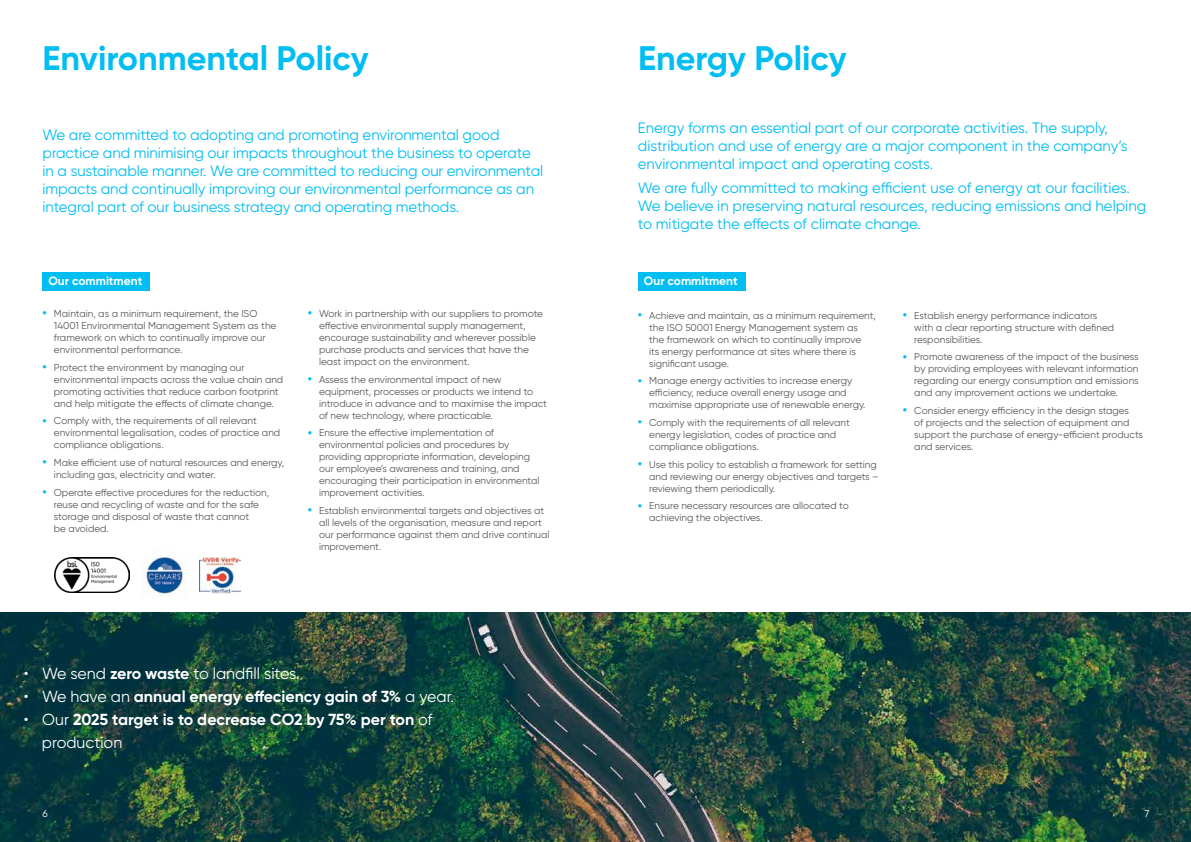
<style>
.page{position:relative;width:1191px;height:842px;background:#fff}
.page>*{position:absolute;margin:0;border:0;box-sizing:border-box;transform-origin:0 0}
.t1{font:700 34px "Gilroy";color:#00bdf2}
.t2{font:700 16px/23px "Gilroy";color:#fff}
.t3{font:16px "Gilroy";color:#fff}
.t4{font:15px/18px "Gilroy";letter-spacing:-.005em;color:#00bdf2}
.t5{font:700 12px "Gilroy";color:#fff}
.t6{font:10px/12px "Gilroy";color:#58595b}
.t7{font:10px "Gilroy";color:#fff}
.s1{font-weight:700;font-size:12px;color:#00bdf2}
.s2{font-weight:700}
.s3{font-weight:400}
</style>
<div class="page">
<img style="left:0;top:612px;width:1191px;height:230px">
<div style="left:43px;top:272px;width:107px;height:19px;background:#00bdf2"></div>
<img style="left:55px;top:558px;width:74px;height:34px">
<img style="left:199px;top:557px;width:41px;height:37px">
<div style="left:638px;top:272px;width:107px;height:19px;background:#00bdf2"></div>
<img style="left:145px;top:551px;width:42px;height:46px">
<h1 class="t1" style="left:43px;top:37px;width:327px">Environmental Policy</h1>
<p class="t4" style="left:43px;top:125px;width:502px">We are committed to adopting and promoting environmental good practice and minimising our impacts throughout the business to operate in a sustainable manner. We are committed to reducing our environmental impacts and continually improving our environmental performance as an integral part of our business strategy and operating methods.</p>
<p class="t5" style="left:48px;top:273px;width:95px">Our commitment</p>
<p class="t6" style="left:54px;top:307px;width:224px;text-indent:-11px"><span class="s1">•</span> Maintain, as a minimum requirement, the ISO 14001 Environmental Management System as the framework on which to continually improve our environmental performance.</p>
<p class="t6" style="left:54px;top:361px;width:231px;text-indent:-11px"><span class="s1">•</span> Protect the environment by managing our environmental impacts across the value chain and promoting activities that reduce carbon footprint and help mitigate the effects of climate change.</p>
<p class="t6" style="left:54px;top:415px;width:228px;text-indent:-11px"><span class="s1">•</span> Comply with, the requirements of all relevant environmental legalisation, codes of practice and compliance obligations.</p>
<p class="t6" style="left:54px;top:456px;width:232px;text-indent:-11px"><span class="s1">•</span> Make efficient use of natural resources and energy, including gas, electricity and water.</p>
<p class="t6" style="left:54px;top:486px;width:217px;text-indent:-11px"><span class="s1">•</span> Operate effective procedures for the reduction, reuse and recycling of waste and for the safe storage and disposal of waste that cannot<br>be avoided.</p>
<p class="t6" style="left:319px;top:307px;width:225px;text-indent:-11px"><span class="s1">•</span> Work in partnership with our suppliers to promote effective environmental supply management, encourage sustainability and wherever possible purchase products and services that have the least impact on the environment.</p>
<p class="t6" style="left:319px;top:373px;width:229px;text-indent:-11px"><span class="s1">•</span> Assess the environmental impact of new equipment, processes or products we intend to introduce in advance and to maximise the impact of new technology, where practicable.</p>
<p class="t6" style="left:319px;top:427px;width:222px;text-indent:-11px"><span class="s1">•</span> Ensure the effective implementation of environmental policies and procedures by providing appropriate information, developing our employee’s awareness and training, and encouraging their participation in environmental improvement activities.</p>
<p class="t6" style="left:319px;top:504px;width:232px;text-indent:-11px"><span class="s1">•</span> Establish environmental targets and objectives at all levels of the organisation, measure and report our performance against them and drive continual improvement.</p>
<h2 class="t3" style="left:24px;top:664px;width:277px">• We send <span class="s2">zero waste</span> to landfill sites.</h2>
<h2 class="t2" style="left:24px;top:685px;width:432px"><span class="s3">• We have an</span> annual energy effeciency gain of 3% <span class="s3">a year.</span></h2>
<h2 class="t2" style="left:42px;top:708px;width:392px;text-indent:-18px"><span class="s3">• Our</span> 2025 target is to decrease CO2 by 75% per ton <span class="s3">of production</span></h2>
<h1 class="t1" style="left:638px;top:37px;width:210px">Energy Policy</h1>
<h3 class="t4" style="left:638px;top:119px;width:491px">Energy forms an essential part of our corporate activities. The supply, distribution and use of energy are a major component in the company’s environmental impact and operating costs.</h3>
<h3 class="t4" style="left:638px;top:178px;width:510px">We are fully committed to making efficient use of energy at our facilities.<br>We believe in preserving natural resources, reducing emissions and helping to mitigate the effects of climate change.</h3>
<p class="t5" style="left:644px;top:273px;width:95px">Our commitment</p>
<p class="t6" style="left:649px;top:309px;width:228px;text-indent:-11px"><span class="s1">•</span> Achieve and maintain, as a minimum requirement, the ISO 50001 Energy Management system as<br>the framework on which to continually improve<br>its energy performance at sites where there is significant usage.</p>
<p class="t6" style="left:649px;top:375px;width:218px;text-indent:-11px"><span class="s1">•</span> Manage energy activities to increase energy efficiency, reduce overall energy usage and maximise appropriate use of renewable energy.</p>
<p class="t6" style="left:649px;top:416px;width:202px;text-indent:-11px"><span class="s1">•</span> Comply with the requirements of all relevant energy legislation, codes of practice and compliance obligations.</p>
<p class="t6" style="left:649px;top:458px;width:231px;text-indent:-11px"><span class="s1">•</span> Use this policy to establish a framework for setting and reviewing our energy objectives and targets – reviewing them periodically.</p>
<p class="t6" style="left:649px;top:500px;width:201px;text-indent:-11px"><span class="s1">•</span> Ensure necessary resources are allocated to achieving the objectives.</p>
<p class="t6" style="left:914px;top:309px;width:201px;text-indent:-11px"><span class="s1">•</span> Establish energy performance indicators with a clear reporting structure with defined responsibilities.</p>
<p class="t6" style="left:914px;top:351px;width:226px;text-align:justify;text-indent:-11px"><span class="s1">•</span> Promote awareness of the impact of the business by providing employees with relevant information regarding our energy consumption and emissions and any improvement actions we undertake.</p>
<p class="t6" style="left:914px;top:404px;width:230px;text-indent:-11px"><span class="s1">•</span> Consider energy efficiency in the design stages<br>of projects and the selection of equipment and support the purchase of energy-efficient products and services.</p>
<p class="t7" style="left:43px;top:807px;width:7px">6</p>
<p class="t7" style="left:1144px;top:807px;width:6px">7</p>
</div>
